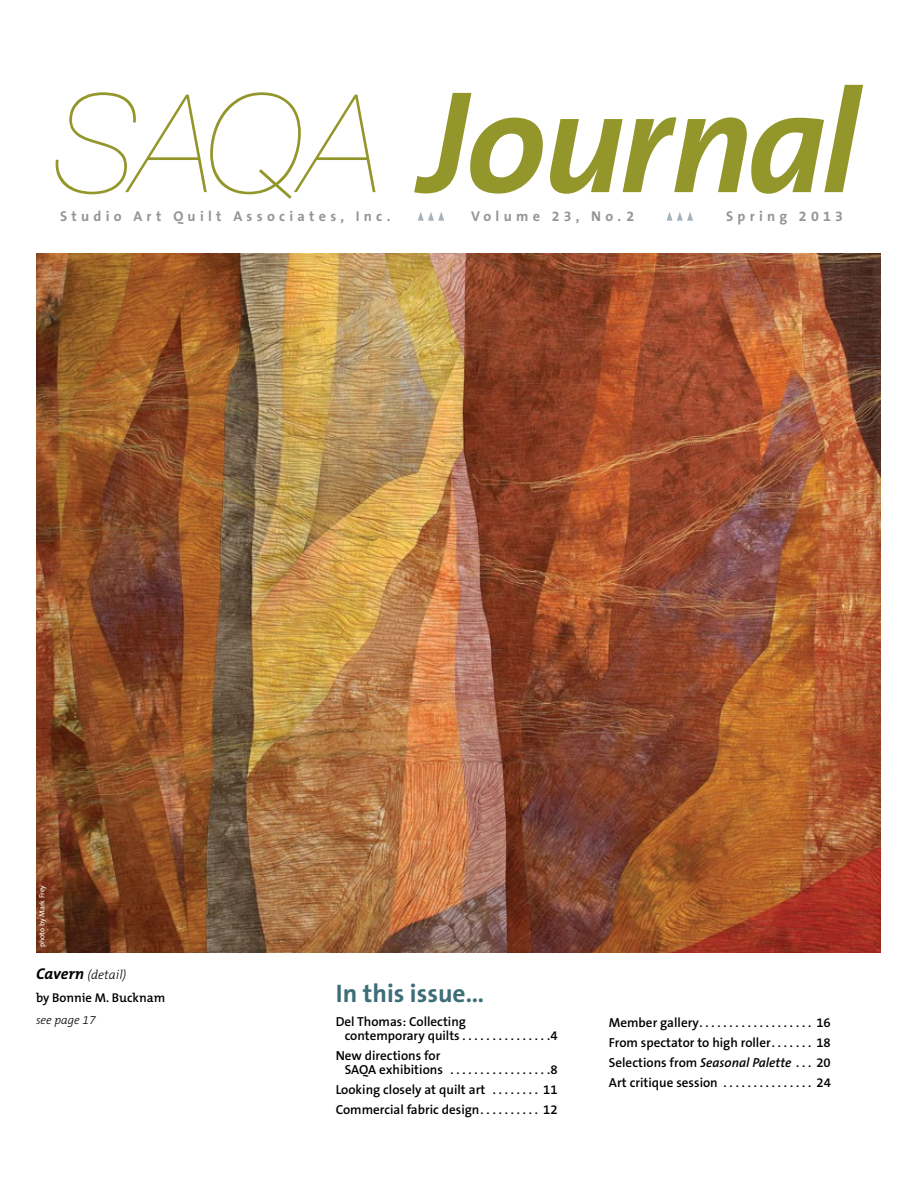
<style>
.page{position:relative;width:918px;height:1188px;background:#fff}
.page>*{position:absolute;margin:0;border:0;box-sizing:border-box;transform-origin:0 0}
.t1{font:italic 700 147px "The Sans B7";letter-spacing:-.03em;color:#93972b}
.t2{font:700 25.5px "The Sans B7";color:#3d6d77}
.t3{font:700 14.25px "The Sans B7";letter-spacing:.3em;color:#939598}
.t4{font:600 13.2px/20.2px "The Sans B6";color:#000}
.t5{font:600 12.75px "The Mix B6";color:#000}
.t6{font:italic 300 12.75px "The Mix B3";color:#000}
.t7{font:italic 300 12px "The Mix B3";color:#000}
.t8{font:7.5px "The Sans B5 Plain";color:#fff}
.s1{font-family:"Helvetica Neue";font-weight:200;font-size:136.5px}
.s2{font-family:"The Mix B7";font-weight:700;font-size:15.75px}
.s3{font-style:italic}
</style>
<div class="page">
<img style="left:36px;top:254px;width:844px;height:698px">
<svg style="left:418px;top:212px;width:26px;height:9px"></svg>
<svg style="left:667px;top:212px;width:26px;height:9px"></svg>
<h1 class="t1" style="left:55px;top:65px;width:806px"><span class="s1">SAQA</span> Journal</h1>
<p class="t3" style="left:60px;top:208px;width:332px">Studio Art Quilt Associates, Inc.</p>
<p class="t3" style="left:471px;top:208px;width:165px">Volume 23, No.2</p>
<p class="t3" style="left:726px;top:208px;width:119px">Spring 2013</p>
<p class="t8" style="left:38px;top:947px;width:64px;rotate:-90deg">photo by Mark Frey</p>
<p class="t6" style="left:36px;top:968px;width:92px"><span class="s2">Cavern</span> (detail)</p>
<p class="t5" style="left:36px;top:991px;width:131px">by Bonnie M. Bucknam</p>
<p class="t7" style="left:36px;top:1014px;width:61px">see page 17</p>
<h2 class="t2" style="left:336px;top:980px;width:150px">In this issue…</h2>
<p class="t4" style="left:345px;top:1016px;width:215px;line-height:13.5px;text-indent:-9px">Del Thomas: Collecting<br>contemporary quilts . . . . . . . . . . . . . . 4</p>
<p class="t4" style="left:345px;top:1049px;width:215px;line-height:13.5px;text-indent:-9px">New directions for<br>SAQA exhibitions . . . . . . . . . . . . . . . . 8</p>
<p class="t4" style="left:336px;top:1080px;width:223px">Looking closely at quilt art . . . . . . . . 11<br>Commercial fabric design . . . . . . . . . . 12</p>
<p class="t4" style="left:609px;top:1012px;width:224px;text-align:justify">Member gallery . . . . . . . . . . . . . . . . . . . 16<br>From spectator to high roller . . . . . . . 18<br>Selections from <span class="s3">Seasonal Palette</span> . . . 20<br>Art critique session . . . . . . . . . . . . . . . 24</p>
</div>
